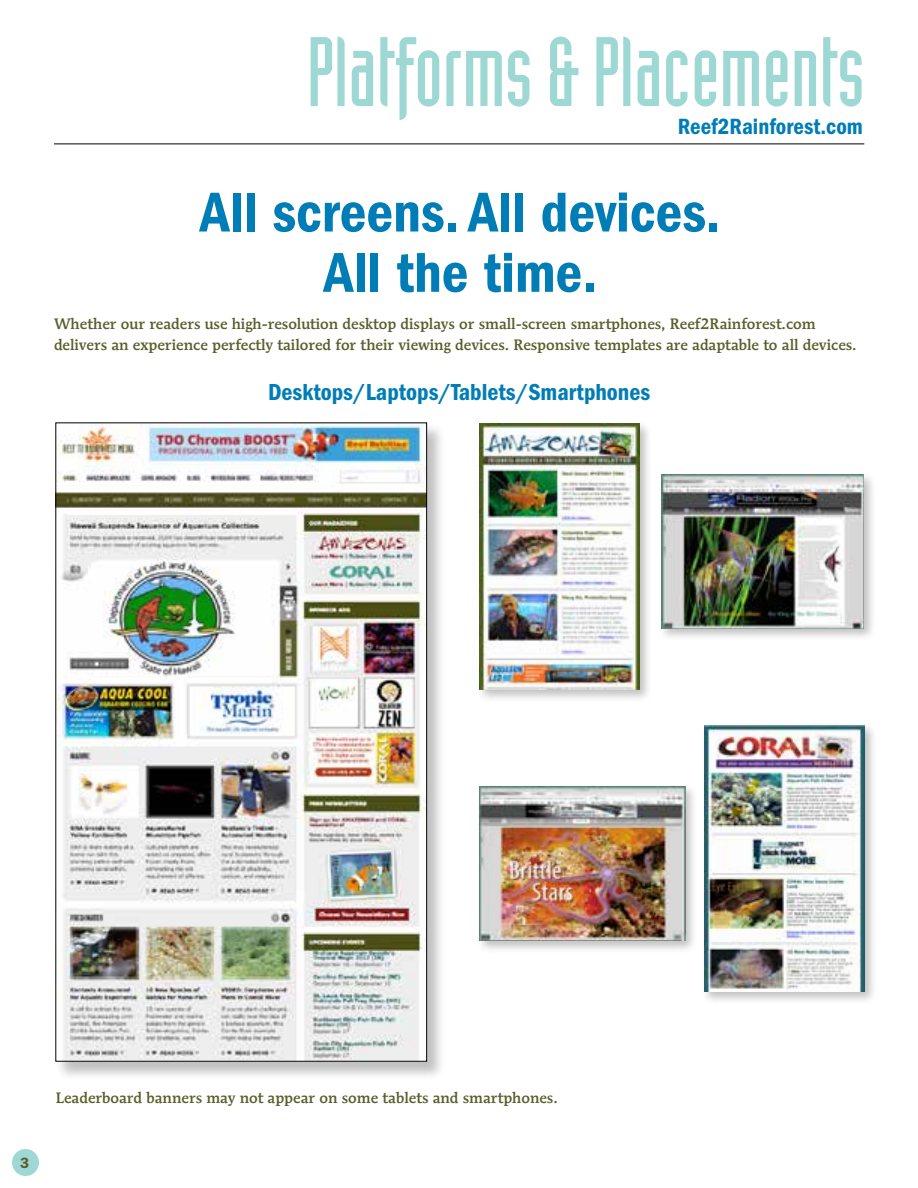
<style>
.page{position:relative;width:918px;height:1188px;background:#fff}
.page>*{position:absolute;margin:0;border:0;box-sizing:border-box;transform-origin:0 0}
.t1{font:96.45px "Industria LT Std Solid";color:#9ed8d4}
.t2{font:58.05px/60.3px "ITC Franklin Gothic Std Dm Cd";color:#007db7;text-align:center}
.t3{font:24px "ITC Franklin Gothic Std Dm Cd";color:#007db7}
.t4{font:22.8px "ITC Franklin Gothic Std Dm Cd";color:#007db7}
.t5{font:500 15px/21px "Mendoza Roman Std";color:#595e2a}
.t6{font:600 15px "ITC Franklin Gothic Std";color:#595e2a}
</style>
<div class="page">
<div style="left:12px;top:1149px;width:27px;height:27px;background:#9ed8d4;border-radius:50%"></div>
<div style="left:55px;top:422px;width:390px;height:658px;background:#000;opacity:.25"></div>
<img style="left:58px;top:425px;width:367px;height:634px">
<hr style="left:54px;top:144px;width:810px;height:1px;background:#000">
<div style="left:476px;top:420px;width:176px;height:282px;background:#000;opacity:.25"></div>
<img style="left:479px;top:424px;width:161px;height:266px">
<div style="left:700px;top:722px;width:177px;height:282px;background:#000;opacity:.25"></div>
<img style="left:704px;top:725px;width:160px;height:266px">
<div style="left:476px;top:783px;width:222px;height:170px;background:#000;opacity:.25"></div>
<img style="left:479px;top:786px;width:206px;height:155px">
<div style="left:658px;top:471px;width:219px;height:170px;background:#000;opacity:.25"></div>
<img style="left:662px;top:475px;width:202px;height:153px">
<h1 class="t1" style="left:307px;top:19px;width:559px">Platforms &amp; Placements</h1>
<h3 class="t4" style="left:678px;top:113px;width:187px">Reef2Rainforest.com</h3>
<h2 class="t2" style="left:200px;top:182px;width:522px">All screens. All devices.<br>All the time.</h2>
<p class="t5" style="left:54px;top:313px;width:804px">Whether our readers use high-resolution desktop displays or small-screen smartphones, Reef2Rainforest.com delivers an experience perfectly tailored for their viewing devices. Responsive templates are adaptable to all devices.</p>
<h3 class="t3" style="left:268px;top:379px;width:384px">Desktops/Laptops/Tablets/Smartphones</h3>
<p class="t6" style="left:20px;top:1154px;width:10px">3</p>
<p class="t5" style="left:56px;top:1087px;width:503px">Leaderboard banners may not appear on some tablets and smartphones.</p>
</div>
